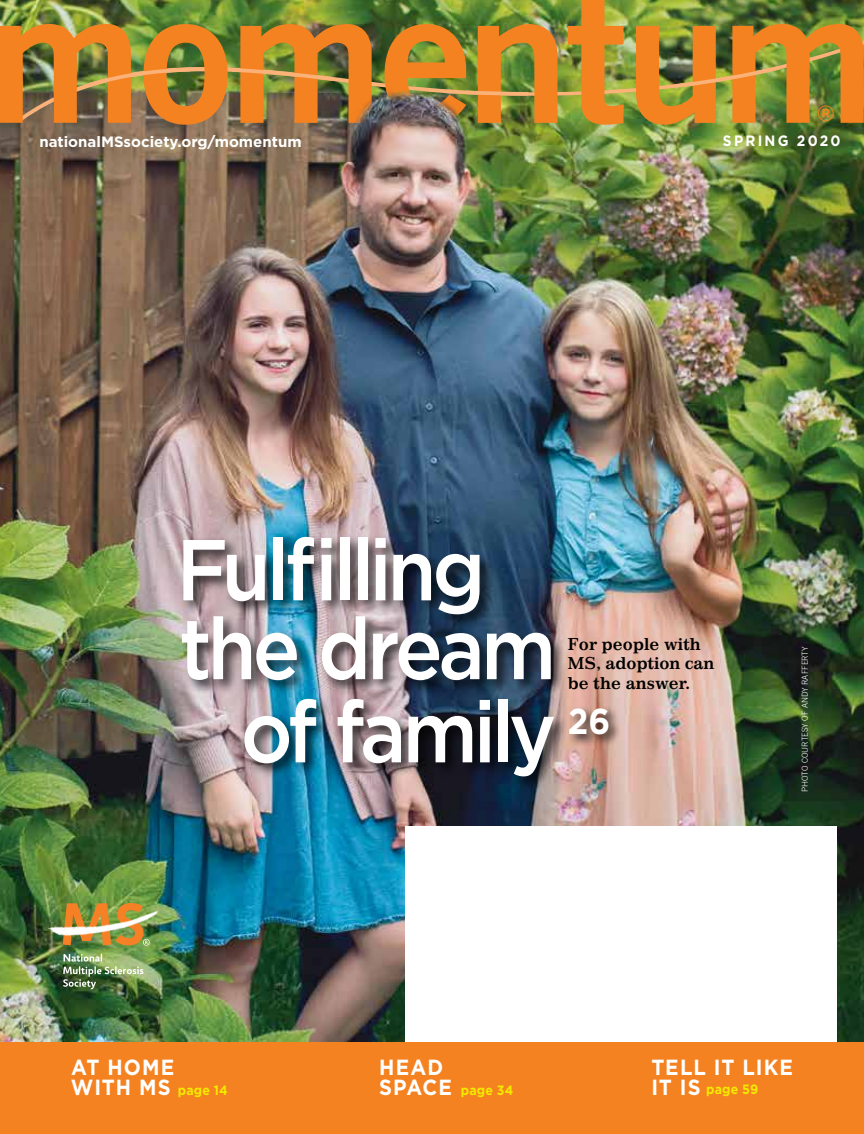
<style>
.page{position:relative;width:864px;height:1134px;background:#fff}
.page>*{position:absolute;margin:0;border:0;box-sizing:border-box;transform-origin:0 0}
.t1{font:500 86.25px "Gotham";letter-spacing:-.055em;color:#fff;scale:.92 1}
.t2{font:700 36px "Gotham";color:#fff;scale:.92 1}
.t3{font:700 21.9px "Gotham";letter-spacing:.045em;color:#fff;scale:.92 1}
.t4{font:700 21.9px "Gotham";color:#f58220}
.t5{font:700 16.5px/19.5px "Impressum Std";color:#000}
.t6{font:700 15px "Gotham";color:#fff}
.t7{font:700 15px "Gotham";letter-spacing:.165em;color:#fff;scale:.92 1}
.t8{font:700 13.5px "Gotham";letter-spacing:.015em;color:#f3ea00;scale:.92 1}
.t9{font:300 8.25px "Trade Gothic LT Std";color:#fff}
.s1{font-size:13.5px;color:#f3ea00}
</style>
<div class="page">
<img style="left:0;top:0;width:864px;height:1042px">
<img style="left:19px;top:19px;width:845px;height:103px">
<img style="left:568px;top:0;width:56px;height:125px">
<img style="left:0;top:24px;width:372px;height:101px">
<img style="left:385px;top:24px;width:173px;height:101px">
<img style="left:636px;top:24px;width:228px;height:101px">
<div style="left:0;top:1042px;width:864px;height:92px;background:#f58220"></div>
<img style="left:45px;top:906px;width:115px;height:35px">
<img style="left:63px;top:954px;width:80px;height:35px">
<img style="left:63px;top:903px;width:87px;height:43px">
<div style="left:405px;top:826px;width:432px;height:216px;background:#fff"></div>
<div style="left:567px;top:705px;width:55px;height:42px;background:#000;opacity:.75"></div>
<div style="left:180px;top:533px;width:315px;height:97px;background:#000;opacity:.75"></div>
<div style="left:178px;top:613px;width:388px;height:82px;background:#000;opacity:.75"></div>
<div style="left:241px;top:695px;width:328px;height:97px;background:#000;opacity:.75"></div>
<img style="left:346px;top:87px;width:123px;height:75px">
<p class="t4" style="left:817px;top:101px;width:20px">®</p>
<p class="t6" style="left:39px;top:133px;width:264px">nationalMSsociety.org/momentum</p>
<p class="t7" style="left:723px;top:132px;width:129px">SPRING 2020</p>
<h1 class="t1" style="left:176px;top:513px;width:338px">Fulfilling</h1>
<h1 class="t1" style="left:179px;top:592px;width:411px">the dream</h1>
<h1 class="t1" style="left:241px;top:675px;width:345px">of family</h1>
<p class="t5" style="left:568px;top:634px;width:148px">For people with<br>MS, adoption can be the answer.</p>
<h2 class="t2" style="left:568px;top:700px;width:48px">26</h2>
<p class="t9" style="left:800px;top:792px;width:147px;rotate:-90deg">PHOTO COURTESY OF ANDY RAFFERTY</p>
<p class="t3" style="left:71px;top:1055px;width:114px">AT HOME</p>
<p class="t3" style="left:379px;top:1055px;width:71px">HEAD</p>
<p class="t3" style="left:651px;top:1054px;width:155px">TELL IT LIKE</p>
<p class="t3" style="left:71px;top:1075px;width:172px">WITH MS <span class="s1">page 14</span></p>
<p class="t3" style="left:379px;top:1075px;width:81px">SPACE</p>
<p class="t8" style="left:461px;top:1082px;width:59px">page 34</p>
<p class="t3" style="left:651px;top:1075px;width:55px">IT IS</p>
<p class="t8" style="left:706px;top:1081px;width:58px">page 59</p>
</div>
